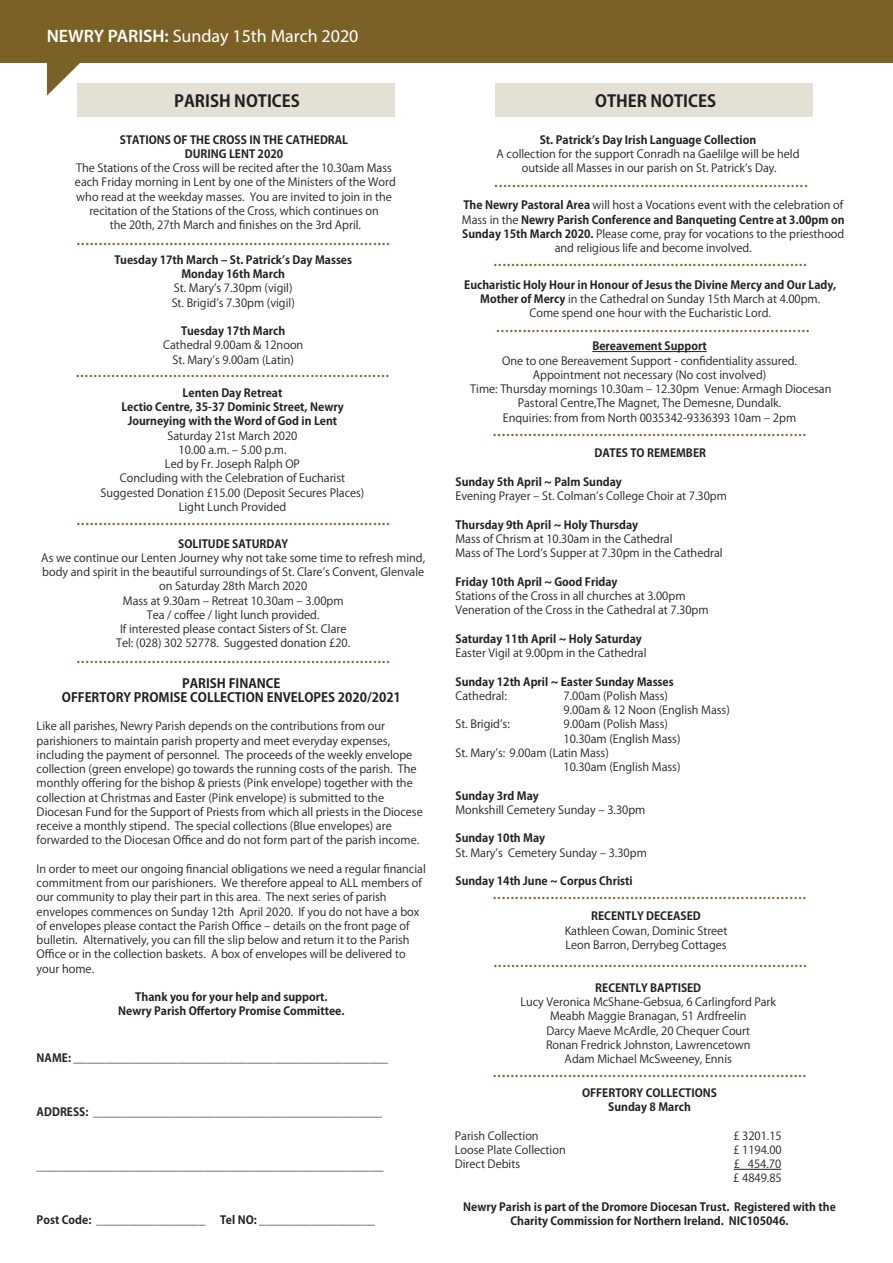
<style>
.page{position:relative;width:893px;height:1263px;background:#fff}
.page>*{position:absolute;margin:0;border:0;box-sizing:border-box;transform-origin:0 0}
.t1{font:18px "Myriad Pro";color:#fff}
.t2{font:700 16.5px "Koz Go Pro";color:#231f20}
.t3{font:500 15px "Koz Go Pro";color:#7c6127}
.t4{font:700 12.75px/14.2px "Koz Go Pro";color:#231f20;text-align:center}
.t5{font:11.25px/14.2px "Koz Go Pro";color:#231f20;text-align:center}
.t6{font:700 11.25px/14.2px "Koz Go Pro";color:#231f20;text-align:center}
.s1{font-weight:600}
.s2{font-weight:700}
</style>
<div class="page">
<hr style="left:734px;top:1169px;width:47px;height:1px;background:#231f20">
<div style="left:77px;top:83px;width:317px;height:33px;background:#e5e0d4"></div>
<div style="left:496px;top:83px;width:317px;height:33px;background:#e5e0d4"></div>
<div style="left:0;top:0;width:893px;height:63px;background:#7c6127"></div>
<svg style="left:47px;top:63px;width:33px;height:33px"></svg>
<hr style="left:592px;top:351px;width:115px;height:1px;background:#231f20">
<h1 class="t1" style="left:47px;top:25px;width:313px"><span class="s1">NEWRY PARISH:</span> Sunday 15th March 2020</h1>
<h1 class="t1" style="left:234px;top:27px;width:156px">31st December 2017</h1>
<h2 class="t2" style="left:174px;top:91px;width:127px">PARISH NOTICES</h2>
<h2 class="t2" style="left:595px;top:90px;width:122px">OTHER NOTICES</h2>
<p class="t6" style="left:120px;top:133px;width:230px">STATIONS OF THE CROSS IN THE CATHEDRAL<br>DURING LENT 2020</p>
<p class="t5" style="left:75px;top:161px;width:322px">The Stations of the Cross will be recited after the 10.30am Mass each Friday morning in Lent by one of the Ministers of the Word who read at the weekday masses. You are invited to join in the recitation of the Stations of the Cross, which continues on<br>the 20th, 27th March and finishes on the 3rd April.</p>
<h3 class="t3" style="left:77px;top:230px;width:315px">.......................................................................</h3>
<p class="t6" style="left:114px;top:253px;width:239px">Tuesday 17th March ‒ St. Patrickʼs Day Masses<br>Monday 16th March</p>
<p class="t5" style="left:172px;top:281px;width:125px;text-align:left">St. Maryʼs 7.30pm (vigil)<br>St. Brigidʼs 7.30pm (vigil)</p>
<p class="t6" style="left:181px;top:325px;width:106px">Tuesday 17th March</p>
<p class="t5" style="left:163px;top:338px;width:142px">Cathedral 9.00am &amp; 12noon<br>St. Maryʼs 9.00am (Latin)</p>
<h3 class="t3" style="left:76px;top:362px;width:315px">.......................................................................</h3>
<p class="t6" style="left:121px;top:386px;width:224px">Lenten Day Retreat<br>Lectio Centre, 35-37 Dominic Street, Newry<br>Journeying with the Word of God in Lent</p>
<p class="t5" style="left:101px;top:429px;width:265px">Saturday 21st March 2020<br>10.00 a.m. ‒ 5.00 p.m.<br>Led by Fr. Joseph Ralph OP<br>Concluding with the Celebration of Eucharist<br>Suggested Donation £15.00 (Deposit Secures Places)<br>Light Lunch Provided</p>
<h3 class="t3" style="left:77px;top:509px;width:315px">.......................................................................</h3>
<p class="t6" style="left:178px;top:537px;width:112px">SOLITUDE SATURDAY</p>
<p class="t5" style="left:41px;top:551px;width:385px">As we continue our Lenten Journey why not take some time to refresh mind, body and spirit in the beautiful surroundings of St. Clareʼs Convent, Glenvale on Saturday 28th March 2020<br>Mass at 9.30am ‒ Retreat 10.30am ‒ 3.00pm<br>Tea / coffee / light lunch provided.<br>If interested please contact Sisters of St. Clare<br>Tel: (028) 302 52778. Suggested donation £20.</p>
<h3 class="t3" style="left:77px;top:648px;width:315px">.......................................................................</h3>
<p class="t4" style="left:62px;top:676px;width:341px">PARISH FINANCE<br>OFFERTORY PROMISE COLLECTION ENVELOPES 2020/2021</p>
<p class="t5" style="left:37px;top:719px;width:388px;text-align:left">Like all parishes, Newry Parish depends on the contributions from our parishioners to maintain parish property and meet everyday expenses, including the payment of personnel. The proceeds of the weekly envelope collection (green envelope) go towards the running costs of the parish. The monthly offering for the bishop &amp; priests (Pink envelope) together with the collection at Christmas and Easter (Pink envelope) is submitted to the Diocesan Fund for the Support of Priests from which all priests in the Diocese receive a monthly stipend. The special collections (Blue envelopes) are forwarded to the Diocesan Office and do not form part of the parish income.</p>
<p class="t5" style="left:37px;top:862px;width:391px;text-align:left">In order to meet our ongoing financial obligations we need a regular financial commitment from our parishioners. We therefore appeal to ALL members of our community to play their part in this area. The next series of parish envelopes commences on Sunday 12th April 2020. If you do not have a box of envelopes please contact the Parish Office ‒ details on the front page of bulletin. Alternatively, you can fill the slip below and return it to the Parish Office or in the collection baskets. A box of envelopes will be delivered to your home.</p>
<p class="t6" style="left:118px;top:990px;width:228px">Thank you for your help and support.<br>Newry Parish Offertory Promise Committee.</p>
<p class="t6" style="left:37px;top:1051px;width:353px">NAME: _________________________________________________</p>
<p class="t6" style="left:37px;top:1105px;width:347px">ADDRESS: _____________________________________________</p>
<p class="t6" style="left:37px;top:1159px;width:348px">______________________________________________________</p>
<p class="t6" style="left:37px;top:1213px;width:170px">Post Code: _________________</p>
<p class="t6" style="left:220px;top:1213px;width:156px">Tel NO: __________________</p>
<p class="t6" style="left:540px;top:133px;width:218px">St. Patrickʼs Day Irish Language Collection</p>
<p class="t5" style="left:497px;top:147px;width:304px">A collection for the support Conradh na Gaelilge will be held outside all Masses in our parish on St. Patrickʼs Day.</p>
<h3 class="t3" style="left:494px;top:172px;width:315px">.......................................................................</h3>
<p class="t5" style="left:462px;top:198px;width:384px"><span class="s2">The Newry Pastoral Area</span> will host a Vocations event with the celebration of Mass in the <span class="s2">Newry Parish Conference and Banqueting Centre at 3.00pm on Sunday 15th March 2020.</span> Please come, pray for vocations to the priesthood and religious life and become involved.</p>
<p class="t5" style="left:464px;top:278px;width:374px"><span class="s2">Eucharistic Holy Hour in Honour of Jesus the Divine Mercy and Our Lady,<br>Mother of Mercy</span> in the Cathedral on Sunday 15th March at 4.00pm.<br>Come spend one hour with the Eucharistic Lord.</p>
<h3 class="t3" style="left:493px;top:251px;width:315px">.......................................................................</h3>
<h3 class="t3" style="left:496px;top:317px;width:315px">.......................................................................</h3>
<p class="t6" style="left:592px;top:340px;width:116px">Bereavement Support</p>
<p class="t5" style="left:470px;top:354px;width:363px">One to one Bereavement Support - confidentiality assured.<br>Appointment not necessary (No cost involved)<br>Time: Thursday mornings 10.30am ‒ 12.30pm Venue: Armagh Diocesan Pastoral Centre,The Magnet, The Demesne, Dundalk.<br>Enquiries: from from North 0035342-9336393 10am ‒ 2pm</p>
<h3 class="t3" style="left:493px;top:421px;width:315px">.......................................................................</h3>
<p class="t6" style="left:594px;top:447px;width:113px">DATES TO REMEMBER</p>
<p class="t6" style="left:455px;top:475px;width:168px">Sunday 5th April ~ Palm Sunday</p>
<p class="t5" style="left:455px;top:489px;width:273px">Evening Prayer ‒ St. Colmanʼs College Choir at 7.30pm</p>
<p class="t6" style="left:455px;top:518px;width:184px">Thursday 9th April ~ Holy Thursday</p>
<p class="t5" style="left:455px;top:532px;width:269px;text-align:left">Mass of Chrism at 10.30am in the Cathedral<br>Mass of The Lordʼs Supper at 7.30pm in the Cathedral</p>
<p class="t6" style="left:455px;top:575px;width:164px">Friday 10th April ~ Good Friday</p>
<p class="t5" style="left:455px;top:589px;width:255px;text-align:left">Stations of the Cross in all churches at 3.00pm<br>Veneration of the Cross in the Cathedral at 7.30pm</p>
<p class="t6" style="left:455px;top:632px;width:188px">Saturday 11th April ~ Holy Saturday</p>
<p class="t5" style="left:455px;top:646px;width:193px">Easter Vigil at 9.00pm in the Cathedral</p>
<p class="t6" style="left:455px;top:675px;width:220px">Sunday 12th April ~ Easter Sunday Masses</p>
<p class="t5" style="left:455px;top:689px;width:53px">Cathedral:</p>
<p class="t5" style="left:563px;top:689px;width:168px;text-align:left">7.00am (Polish Mass)<br>9.00am &amp; 12 Noon (English Mass)</p>
<p class="t5" style="left:455px;top:717px;width:56px">St. Brigidʼs:</p>
<p class="t5" style="left:563px;top:717px;width:106px">9.00am (Polish Mass)</p>
<p class="t5" style="left:563px;top:731px;width:119px">10.30am (English Mass)</p>
<p class="t5" style="left:455px;top:746px;width:155px">St. Maryʼs: 9.00am (Latin Mass)</p>
<p class="t5" style="left:563px;top:760px;width:119px">10.30am (English Mass)</p>
<p class="t6" style="left:455px;top:789px;width:85px">Sunday 3rd May</p>
<p class="t5" style="left:455px;top:803px;width:191px">Monkshill Cemetery Sunday ‒ 3.30pm</p>
<p class="t6" style="left:455px;top:832px;width:91px">Sunday 10th May</p>
<p class="t5" style="left:455px;top:846px;width:193px">St. Maryʼs Cemetery Sunday ‒ 3.30pm</p>
<p class="t6" style="left:455px;top:874px;width:179px">Sunday 14th June ~ Corpus Christi</p>
<h3 class="t3" style="left:493px;top:884px;width:315px">.......................................................................</h3>
<p class="t6" style="left:591px;top:910px;width:111px">RECENTLY DECEASED</p>
<p class="t5" style="left:565px;top:924px;width:164px;text-align:left">Kathleen Cowan, Dominic Street<br>Leon Barron, Derrybeg Cottages</p>
<h3 class="t3" style="left:493px;top:952px;width:315px">.......................................................................</h3>
<p class="t6" style="left:595px;top:981px;width:107px">RECENTLY BAPTISED</p>
<p class="t5" style="left:520px;top:995px;width:257px">Lucy Veronica McShane-Gebsua, 6 Carlingford Park Meabh Maggie Branagan, 51 Ardfreelin<br>Darcy Maeve McArdle, 20 Chequer Court<br>Ronan Fredrick Johnston, Lawrencetown<br>Adam Michael McSweeney, Ennis</p>
<h3 class="t3" style="left:493px;top:1062px;width:315px">.......................................................................</h3>
<p class="t6" style="left:582px;top:1086px;width:136px">OFFERTORY COLLECTIONS<br>Sunday 8 March</p>
<p class="t5" style="left:455px;top:1129px;width:85px">Parish Collection</p>
<p class="t5" style="left:733px;top:1129px;width:50px">£ 3201.15</p>
<p class="t5" style="left:455px;top:1143px;width:112px">Loose Plate Collection</p>
<p class="t5" style="left:733px;top:1143px;width:50px">£ 1194.00</p>
<p class="t5" style="left:455px;top:1157px;width:67px">Direct Debits</p>
<p class="t5" style="left:733px;top:1157px;width:50px;text-align:left">£ 454.70 £ 4849.85</p>
<p class="t6" style="left:463px;top:1200px;width:374px">Newry Parish is part of the Dromore Diocesan Trust. Registered with the<br>Charity Commission for Northern Ireland. NIC105046.</p>
</div>
